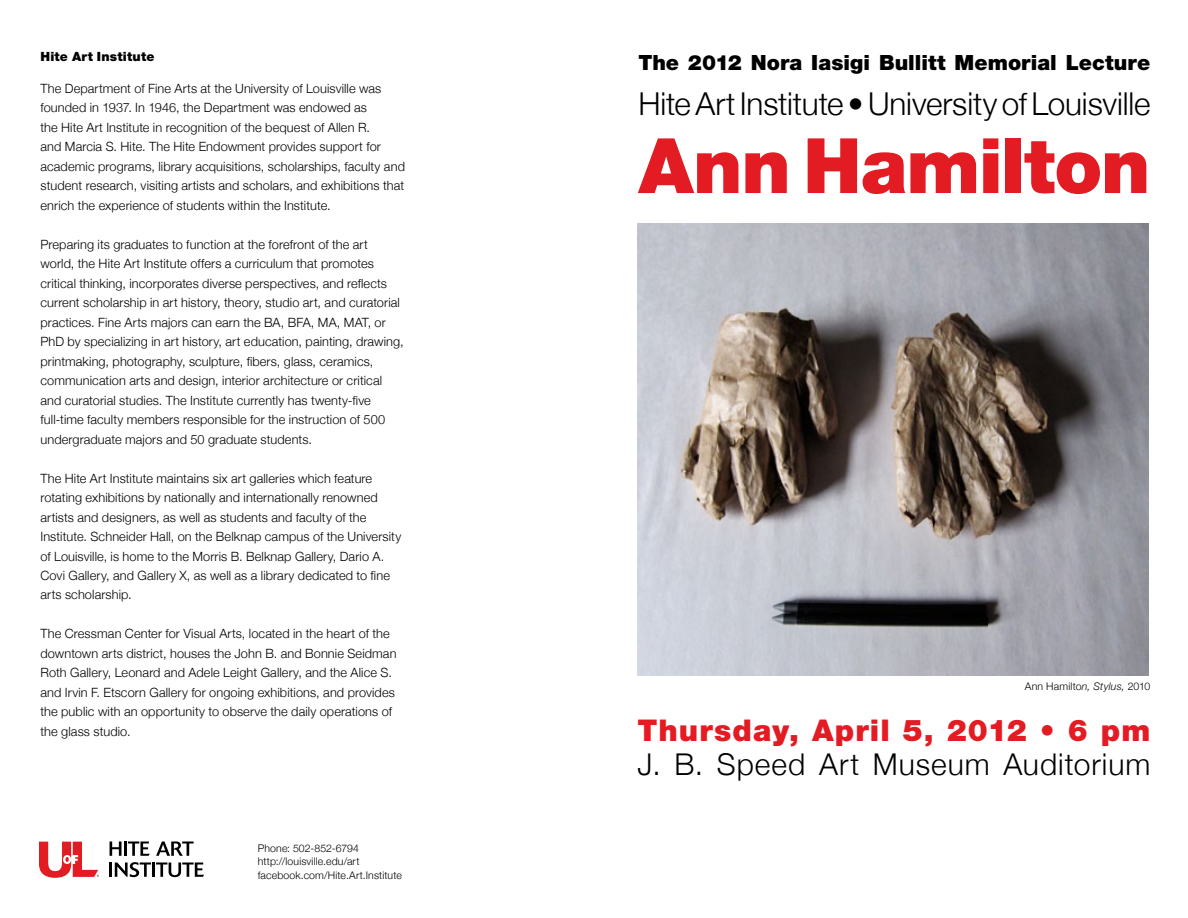
<style>
.page{position:relative;width:1188px;height:918px;background:#fff}
.page>*{position:absolute;margin:0;border:0;box-sizing:border-box;transform-origin:0 0}
.t1{font:900 76.5px "Helvetica Neue LT Std";letter-spacing:-.015em;color:#e31b23}
.t2{font:300 31.5px "Helvetica Neue";letter-spacing:-.005em;color:#000}
.t3{font:300 30px "Helvetica Neue";letter-spacing:.03em;color:#000}
.t4{font:900 30px "Helvetica Neue LT Std";letter-spacing:.035em;color:#e31b23}
.t5{font:900 21px "Helvetica Neue LT Std";letter-spacing:.005em;color:#000}
.t6{font:300 12.75px/19.5px "Helvetica Neue";letter-spacing:.01em;color:#000}
.t7{font:900 12.75px "Helvetica Neue LT Std";letter-spacing:.015em;color:#000}
.t8{font:300 10.5px/13.5px "Helvetica Neue";letter-spacing:.015em;color:#000}
.s1{font-style:italic}
</style>
<div class="page">
<img style="left:638px;top:224px;width:510px;height:451px">
<svg style="left:39px;top:842px;width:60px;height:36px"></svg>
<svg style="left:110px;top:842px;width:12px;height:14px"></svg>
<hr style="left:124px;top:842px;width:3px;height:14px;background:#000">
<svg style="left:128px;top:842px;width:22px;height:14px"></svg>
<svg style="left:156px;top:842px;width:38px;height:14px"></svg>
<svg style="left:110px;top:862px;width:94px;height:15px"></svg>
<p class="t7" style="left:40px;top:49px;width:115px">Hite Art Institute</p>
<p class="t6" style="left:40px;top:78px;width:366px">The Department of Fine Arts at the University of Louisville was founded in 1937. In 1946, the Department was endowed as<br>the Hite Art Institute in recognition of the bequest of Allen R.<br>and Marcia S. Hite. The Hite Endowment provides support for academic programs, library acquisitions, scholarships, faculty and student research, visiting artists and scholars, and exhibitions that enrich the experience of students within the Institute.</p>
<p class="t6" style="left:40px;top:234px;width:365px">Preparing its graduates to function at the forefront of the art world, the Hite Art Institute offers a curriculum that promotes critical thinking, incorporates diverse perspectives, and reflects current scholarship in art history, theory, studio art, and curatorial practices. Fine Arts majors can earn the BA, BFA, MA, MAT, or PhD by specializing in art history, art education, painting, drawing, printmaking, photography, sculpture, fibers, glass, ceramics, communication arts and design, interior architecture or critical and curatorial studies. The Institute currently has twenty-five full-time faculty members responsible for the instruction of 500 undergraduate majors and 50 graduate students.</p>
<p class="t6" style="left:40px;top:468px;width:362px">The Hite Art Institute maintains six art galleries which feature rotating exhibitions by nationally and internationally renowned artists and designers, as well as students and faculty of the Institute. Schneider Hall, on the Belknap campus of the University of Louisville, is home to the Morris B. Belknap Gallery, Dario A.<br>Covi Gallery, and Gallery X, as well as a library dedicated to fine arts scholarship.</p>
<p class="t6" style="left:40px;top:624px;width:358px">The Cressman Center for Visual Arts, located in the heart of the downtown arts district, houses the John B. and Bonnie Seidman Roth Gallery, Leonard and Adele Leight Gallery, and the Alice S. and Irvin F. Etscorn Gallery for ongoing exhibitions, and provides the public with an opportunity to observe the daily operations of the glass studio.</p>
<p class="t8" style="left:258px;top:841px;width:146px">Phone: 502-852-6794 http://louisville.edu/art facebook.com/Hite.Art.Institute</p>
<h3 class="t5" style="left:638px;top:50px;width:514px">The 2012 Nora Iasigi Bullitt Memorial Lecture</h3>
<h2 class="t2" style="left:638px;top:85px;width:514px">Hite Art Institute • University of Louisville</h2>
<h1 class="t1" style="left:638px;top:120px;width:514px">Ann Hamilton</h1>
<p class="t8" style="left:1025px;top:679px;width:127px">Ann Hamilto<span class="s1">n, Stylus,</span> 2010</p>
<h3 class="t4" style="left:638px;top:712px;width:514px">Thursday, April 5, 2012 • 6 pm</h3>
<h3 class="t3" style="left:638px;top:746px;width:514px">J. B. Speed Art Museum Auditorium</h3>
</div>
